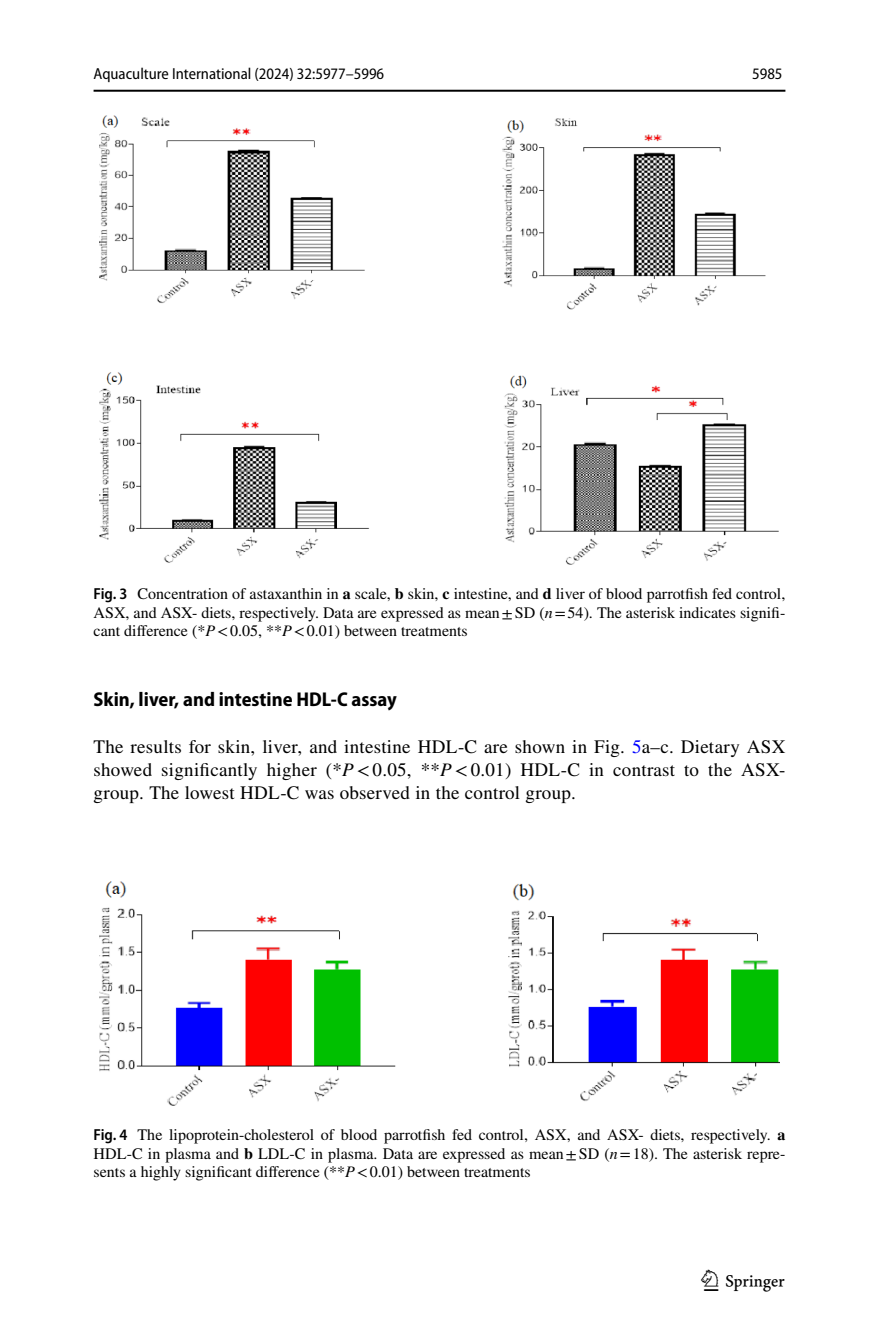
<style>
.page{position:relative;width:879px;height:1333px;background:#fff}
.page>*{position:absolute;margin:0;border:0;box-sizing:border-box;transform-origin:0 0}
.t1{font:30px "Springnew Regular 5";color:#000}
.t2{font:700 semi-condensed 20px "Myriad Pro";color:#000}
.t3{font:19px/23px "STIX";letter-spacing:.015em;color:#000;text-align:justify}
.t4{font:16px/18.4px "STIX";color:#000;text-align:justify}
.t5{font:semi-condensed 16px "Myriad Pro";color:#000}
.s1{font-family:"Myriad Pro";font-weight:600;font-stretch:semi-condensed}
.s2{font-weight:700}
.s3{font-style:italic}
.s4{color:#00f}
</style>
<div class="page">
<hr style="left:94px;top:90px;width:691px;height:2px;background:#000">
<img style="left:99px;top:116px;width:680px;height:448px">
<img style="left:99px;top:881px;width:681px;height:224px">
<p class="t5" style="left:94px;top:65px;width:292px">Aquaculture International (2024) 32:5977–5996</p>
<p class="t5" style="left:752px;top:65px;width:32px">5985</p>
<p class="t4" style="left:94px;top:585px;width:693px"><span class="s1">Fig. 3</span> Concentration of astaxanthin in <span class="s2">a</span> scale, <span class="s2">b</span> skin, <span class="s2">c</span> intestine, and <span class="s2">d</span> liver of blood parrotfish fed control, ASX, and ASX- diets, respectively. Data are expressed as mean±SD (<span class="s3">n</span>=54). The asterisk indicates signifi&shy;cant difference (*<span class="s3">P</span>&lt;0.05, **<span class="s3">P</span>&lt;0.01) between treatments</p>
<p class="t2" style="left:94px;top:688px;width:305px">Skin, liver, and intestine HDL‑C assay</p>
<p class="t3" style="left:94px;top:736px;width:693px">The results for skin, liver, and intestine HDL-C are shown in Fig. <span class="s4">5</span>a–c. Dietary ASX showed significantly higher (*<span class="s3">P</span>&lt;0.05, **<span class="s3">P</span>&lt;0.01) HDL-C in contrast to the ASX&shy;group. The lowest HDL-C was observed in the control group.</p>
<p class="t4" style="left:94px;top:1126px;width:693px"><span class="s1">Fig. 4</span> The lipoprotein-cholesterol of blood parrotfish fed control, ASX, and ASX- diets, respectively. <span class="s2">a </span>HDL-C in plasma and <span class="s2">b</span> LDL-C in plasma. Data are expressed as mean±SD (<span class="s3">n</span>=18). The asterisk repre&shy;sents a highly significant difference (**<span class="s3">P</span>&lt;0.01) between treatments</p>
<h1 class="t1" style="left:704px;top:1269px;width:83px">1 3</h1>
</div>
